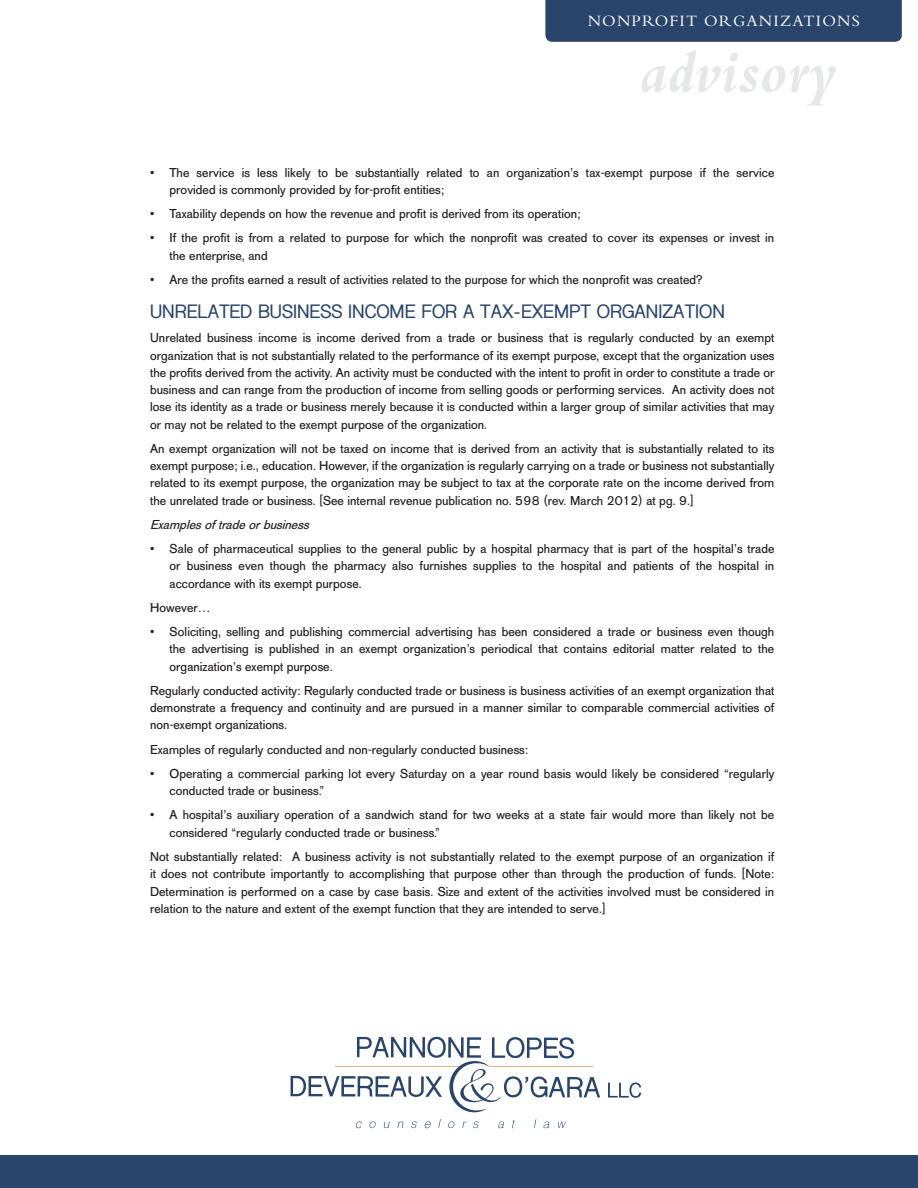
<style>
.page{position:relative;width:918px;height:1188px;background:#fff}
.page>*{position:absolute;margin:0;border:0;box-sizing:border-box;transform-origin:0 0}
.t1{font:italic 700 61.5px "Bembo";color:#e6e7e9}
.t2{font:700 18px "Shree Dev 0714";color:#29456b}
.t3{font:16.5px "Bembo";letter-spacing:.07em;color:#fff}
.t4{font:12.75px/17.2px "AG Old Face";letter-spacing:.005em;color:#231f20;text-align:justify}
.t5{font:italic 12.75px "AG Old Face";color:#231f20}
</style>
<div class="page">
<div style="left:545px;top:0;width:357px;height:42px;background:#29456b"></div>
<div style="left:0;top:1156px;width:918px;height:32px;background:#29456b"></div>
<svg style="left:608px;top:1082px;width:33px;height:16px"></svg>
<svg style="left:291px;top:1037px;width:309px;height:76px"></svg>
<svg style="left:356px;top:1121px;width:6px;height:7px"></svg>
<svg style="left:369px;top:1121px;width:7px;height:7px"></svg>
<svg style="left:384px;top:1122px;width:6px;height:6px"></svg>
<svg style="left:398px;top:1121px;width:5px;height:7px"></svg>
<svg style="left:411px;top:1121px;width:6px;height:7px"></svg>
<svg style="left:425px;top:1121px;width:6px;height:7px"></svg>
<svg style="left:438px;top:1119px;width:3px;height:9px"></svg>
<svg style="left:448px;top:1121px;width:6px;height:7px"></svg>
<svg style="left:462px;top:1122px;width:4px;height:6px"></svg>
<svg style="left:473px;top:1121px;width:6px;height:7px"></svg>
<svg style="left:498px;top:1122px;width:6px;height:6px"></svg>
<svg style="left:512px;top:1120px;width:3px;height:8px"></svg>
<svg style="left:534px;top:1119px;width:2px;height:9px"></svg>
<svg style="left:543px;top:1122px;width:6px;height:6px"></svg>
<svg style="left:558px;top:1122px;width:8px;height:6px"></svg>
<p class="t3" style="left:588px;top:11px;width:274px">NONPROFIT ORGANIZATIONS</p>
<p class="t1" style="left:640px;top:39px;width:199px">advisory</p>
<p class="t4" style="left:170px;top:164px;width:606px;text-indent:-19px">• The service is less likely to be substantially related to an organization’s tax-exempt purpose if the service provided is commonly provided by for-profit entities;</p>
<p class="t4" style="left:150px;top:205px;width:432px">• Taxability depends on how the revenue and profit is derived from its operation;</p>
<p class="t4" style="left:170px;top:230px;width:606px;text-indent:-19px">• If the profit is from a related to purpose for which the nonprofit was created to cover its expenses or invest in the enterprise, and</p>
<p class="t4" style="left:150px;top:271px;width:554px">• Are the profits earned a result of activities related to the purpose for which the nonprofit was created?</p>
<p class="t2" style="left:150px;top:301px;width:576px">UNRELATED BUSINESS INCOME FOR A TAX-EXEMPT ORGANIZATION</p>
<p class="t4" style="left:150px;top:330px;width:626px">Unrelated business income is income derived from a trade or business that is regularly conducted by an exempt organization that is not substantially related to the performance of its exempt purpose, except that the organization uses the profits derived from the activity. An activity must be conducted with the intent to profit in order to constitute a trade or business and can range from the production of income from selling goods or performing services. An activity does not lose its identity as a trade or business merely because it is conducted within a larger group of similar activities that may or may not be related to the exempt purpose of the organization.</p>
<p class="t4" style="left:150px;top:440px;width:626px">An exempt organization will not be taxed on income that is derived from an activity that is substantially related to its exempt purpose; i.e., education. However, if the organization is regularly carrying on a trade or business not substantially related to its exempt purpose, the organization may be subject to tax at the corporate rate on the income derived from the unrelated trade or business. [See internal revenue publication no. 598 (rev. March 2012) at pg. 9.]</p>
<p class="t5" style="left:150px;top:517px;width:164px">Examplesoftradeorbusiness</p>
<p class="t4" style="left:170px;top:540px;width:606px;text-indent:-19px">• Sale of pharmaceutical supplies to the general public by a hospital pharmacy that is part of the hospital’s trade or business even though the pharmacy also furnishes supplies to the hospital and patients of the hospital in accordance with its exempt purpose.</p>
<p class="t4" style="left:150px;top:599px;width:62px">However…</p>
<p class="t4" style="left:170px;top:623px;width:606px;text-indent:-19px">• Soliciting, selling and publishing commercial advertising has been considered a trade or business even though the advertising is published in an exempt organization’s periodical that contains editorial matter related to the organization’s exempt purpose.</p>
<p class="t4" style="left:150px;top:682px;width:626px">Regularly conducted activity: Regularly conducted trade or business is business activities of an exempt organization that demonstrate a frequency and continuity and are pursued in a manner similar to comparable commercial activities of non-exempt organizations.</p>
<p class="t4" style="left:150px;top:741px;width:380px">Examples of regularly conducted and non-regularly conducted business:</p>
<p class="t4" style="left:170px;top:765px;width:606px;text-indent:-19px">• Operating a commercial parking lot every Saturday on a year round basis would likely be considered “regularly conducted trade or business.”</p>
<p class="t4" style="left:170px;top:807px;width:606px;text-indent:-19px">• A hospital’s auxiliary operation of a sandwich stand for two weeks at a state fair would more than likely not be considered “regularly conducted trade or business.”</p>
<p class="t4" style="left:150px;top:848px;width:626px">Not substantially related: A business activity is not substantially related to the exempt purpose of an organization if it does not contribute importantly to accomplishing that purpose other than through the production of funds. [Note:<br>Determination is performed on a case by case basis. Size and extent of the activities involved must be considered in relation to the nature and extent of the exempt function that they are intended to serve.]</p>
</div>
